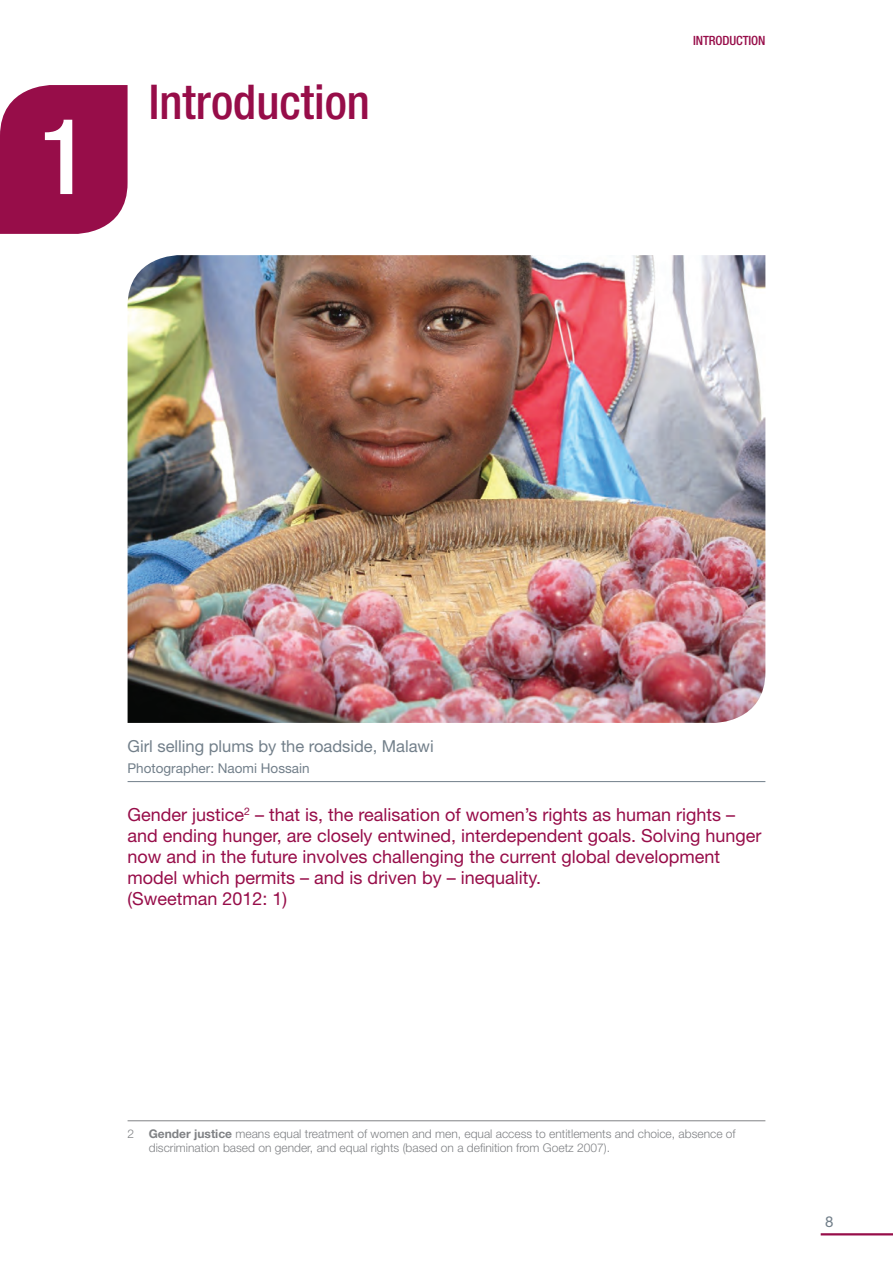
<style>
.page{position:relative;width:893px;height:1263px;background:#fff}
.page>*{position:absolute;margin:0;border:0;box-sizing:border-box;transform-origin:0 0}
.Sub_heading_light{font:500 condensed 105px "Helvetica Neue LT Std";color:#fff}
.Page_Heading_32pt_He{font:500 condensed 48px "Helvetica Neue LT Std";color:#970d49}
.Red_Quote{font:18px/21px "Helvetica Neue LT Std";color:#970d49}
.Photo_Caption{font:16.5px "Helvetica Neue LT Std";color:#727f8a}
.t1{font:15px "Helvetica Neue LT Std";color:#727f8a}
.Photo_caption_photog{font:13.5px "Helvetica Neue LT Std";color:#727f8a}
.t2{font:500 condensed 12.75px "Helvetica Neue LT Std";color:#970d49}
.Footnote{font:300 12px/14.2px "Helvetica Neue LT Std";color:#808285}
.s1{font-weight:700}
</style>
<div class="page">
<hr style="left:821px;top:1233px;width:72px;height:2px;background:#970d49">
<hr style="left:128px;top:1120px;width:637px;height:1px;background:#808285">
<div style="left:0;top:85px;width:128px;height:149px;background:#970d49"></div>
<img style="left:128px;top:255px;width:637px;height:468px">
<hr style="left:128px;top:781px;width:637px;height:1px;background:#727f8a">
<p class="Sub_heading_light" style="left:39px;top:94px;width:52px">1</p>
<p class="Page_Heading_32pt_He" style="left:149px;top:74px;width:223px">Introduction</p>
<p class="t2" style="left:693px;top:33px;width:10px">Introduction</p>
<p class="Photo_Caption" style="left:128px;top:736px;width:308px">Girl selling plums by the roadside, Malawi</p>
<p class="Photo_caption_photog" style="left:128px;top:760px;width:184px">Photographer: Naomi Hossain</p>
<p class="Red_Quote" style="left:128px;top:804px;width:635px">Gender justice<sup>2</sup> – that is, the realisation of women’s rights as human rights – and ending hunger, are closely entwined, interdependent goals. Solving hunger now and in the future involves challenging the current global development model which permits – and is driven by – inequality.<br>(Sweetman 2012: 1)</p>
<p class="Footnote" style="left:149px;top:1126px;width:588px;text-indent:-21px">2 <span class="s1">Gender justice</span> means equal treatment of women and men, equal access to entitlements and choice, absence of discrimination based on gender, and equal rights (based on a definition from Goetz 2007).</p>
<p class="t1" style="left:825px;top:1212px;width:10px">8</p>
</div>
